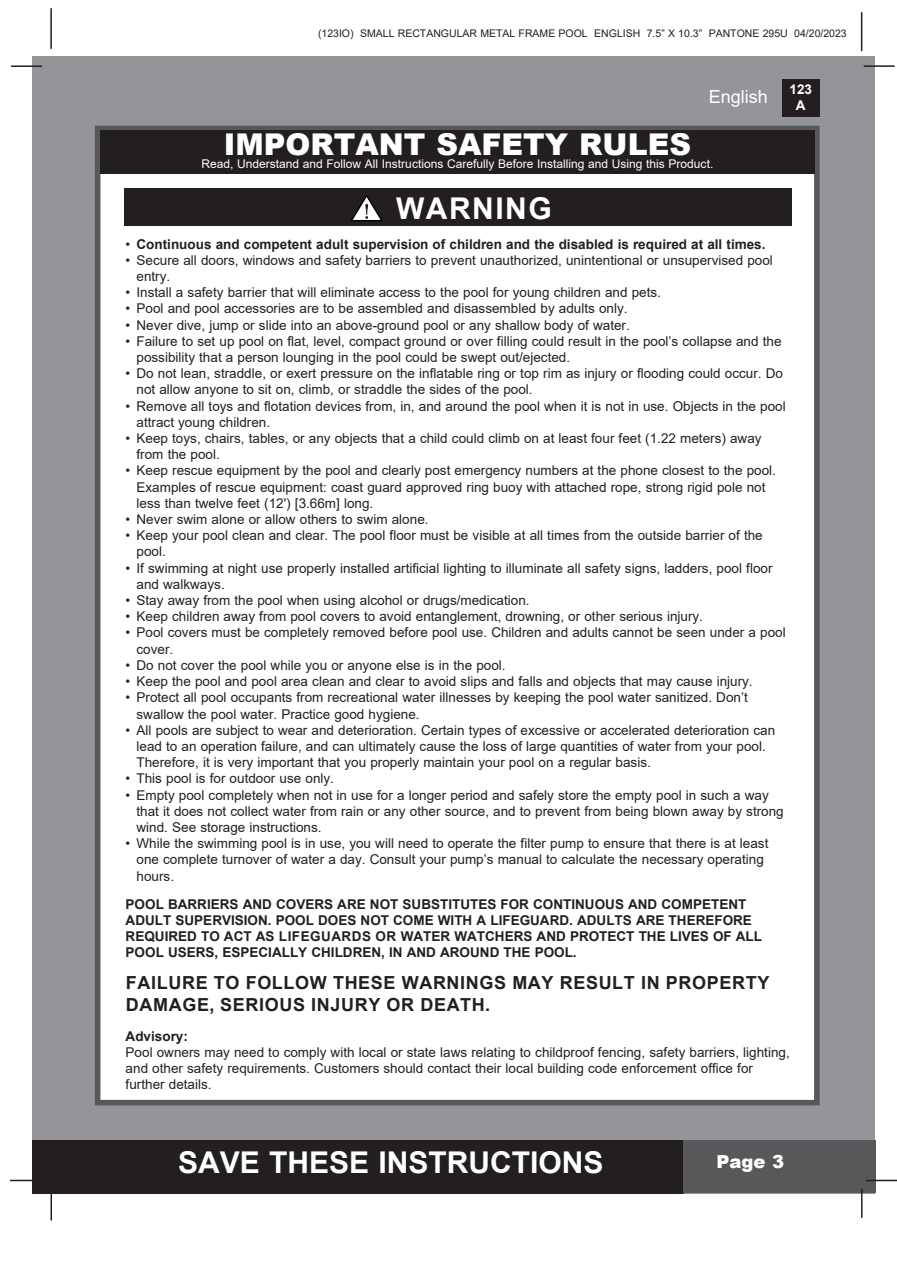
<style>
.page{position:relative;width:897px;height:1264px;background:#fff}
.page>*{position:absolute;margin:0;border:0;box-sizing:border-box;transform-origin:0 0}
.t1{font:700 30px "Arial";color:#fff}
.t2{font:900 30px "Arial";color:#fff}
.t3{font:700 30px "Arial";letter-spacing:.05em;color:#fff}
.t4{font:700 18px/21.6px "Arial";letter-spacing:.035em;color:#231f20}
.t5{font:18px "Arial";color:#fff}
.t6{font:900 18px "Arial";color:#fff}
.t7{font:13.5px/16.2px "Arial";color:#231f20}
.t8{font:700 13.5px/16.2px "Arial";color:#231f20}
.t9{font:700 13.5px/16.2px "Arial";color:#fff;text-align:center}
.t10{font:12px "Arial";color:#fff}
.t11{font:10.5px "Arial";color:#231f20}
.s1{font-weight:400}
</style>
<div class="page">
<div style="left:33px;top:56px;width:842px;height:1137px;background:#939598"></div>
<div style="left:782px;top:79px;width:37px;height:38px;background:#231f20"></div>
<hr style="left:863px;top:65px;width:31px;height:2px;background:#231f20">
<hr style="left:50px;top:8px;width:2px;height:41px;background:#231f20">
<hr style="left:860px;top:12px;width:2px;height:39px;background:#231f20">
<div style="left:33px;top:1140px;width:650px;height:53px;background:#231f20"></div>
<div style="left:683px;top:1140px;width:192px;height:53px;background:#57585a"></div>
<hr style="left:865px;top:1179px;width:31px;height:2px;background:#231f20">
<hr style="left:860px;top:1188px;width:2px;height:29px;background:#231f20">
<hr style="left:50px;top:1190px;width:2px;height:30px;background:#231f20">
<hr style="left:10px;top:1179px;width:31px;height:2px;background:#231f20">
<hr style="left:11px;top:65px;width:31px;height:2px;background:#231f20">
<div style="left:95px;top:126px;width:724px;height:979px;background:#fff;border:6px solid #57585a"></div>
<div style="left:100px;top:130px;width:714px;height:44px;background:#231f20"></div>
<div style="left:124px;top:188px;width:667px;height:38px;background:#231f20"></div>
<svg style="left:351px;top:195px;width:31px;height:26px"></svg>
<p class="t11" style="left:318px;top:26px;width:530px">(123IO) SMALL RECTANGULAR METAL FRAME POOL ENGLISH 7.5” X 10.3” PANTONE 295U 04/20/2023</p>
<h2 class="t5" style="left:708px;top:84px;width:61px">English</h2>
<p class="t2" style="left:224px;top:123px;width:468px">IMPORTANT SAFETY RULES</p>
<p class="t10" style="left:201px;top:156px;width:513px">Read, Understand and Follow All Instructions Carefully Before Installing and Using this Product.</p>
<p class="t3" style="left:396px;top:187px;width:157px">WARNING</p>
<p class="t9" style="left:789px;top:81px;width:24px">123<br>A</p>
<p class="t8" style="left:126px;top:236px;width:641px"><span class="s1">•</span> Continuous and competent adult supervision of children and the disabled is required at all times.</p>
<p class="t7" style="left:136px;top:252px;width:638px;text-indent:-11px">• Secure all doors, windows and safety barriers to prevent unauthorized, unintentional or unsupervised pool entry.</p>
<p class="t7" style="left:126px;top:284px;width:537px">• Install a safety barrier that will eliminate access to the pool for young children and pets.</p>
<p class="t7" style="left:126px;top:300px;width:503px">• Pool and pool accessories are to be assembled and disassembled by adults only.</p>
<p class="t7" style="left:126px;top:317px;width:505px">• Never dive, jump or slide into an above-ground pool or any shallow body of water.</p>
<p class="t7" style="left:136px;top:333px;width:646px;text-indent:-11px">• Failure to set up pool on flat, level, compact ground or over filling could result in the pool’s collapse and the possibility that a person lounging in the pool could be swept out/ejected.</p>
<p class="t7" style="left:136px;top:365px;width:648px;text-indent:-11px">• Do not lean, straddle, or exert pressure on the inflatable ring or top rim as injury or flooding could occur. Do not allow anyone to sit on, climb, or straddle the sides of the pool.</p>
<p class="t7" style="left:136px;top:398px;width:650px;text-indent:-11px">• Remove all toys and flotation devices from, in, and around the pool when it is not in use. Objects in the pool attract young children.</p>
<p class="t7" style="left:136px;top:430px;width:626px;text-indent:-11px">• Keep toys, chairs, tables, or any objects that a child could climb on at least four feet (1.22 meters) away from the pool.</p>
<p class="t7" style="left:136px;top:462px;width:641px;text-indent:-11px">• Keep rescue equipment by the pool and clearly post emergency numbers at the phone closest to the pool.<br>Examples of rescue equipment: coast guard approved ring buoy with attached rope, strong rigid pole not less than twelve feet (12') [3.66m] long.</p>
<p class="t7" style="left:126px;top:511px;width:304px">• Never swim alone or allow others to swim alone.</p>
<p class="t7" style="left:136px;top:527px;width:627px;text-indent:-11px">• Keep your pool clean and clear. The pool floor must be visible at all times from the outside barrier of the pool.</p>
<p class="t7" style="left:136px;top:560px;width:637px;text-indent:-11px">• If swimming at night use properly installed artificial lighting to illuminate all safety signs, ladders, pool floor and walkways.</p>
<p class="t7" style="left:126px;top:592px;width:405px">• Stay away from the pool when using alcohol or drugs/medication.</p>
<p class="t7" style="left:126px;top:608px;width:579px">• Keep children away from pool covers to avoid entanglement, drowning, or other serious injury.</p>
<p class="t7" style="left:136px;top:624px;width:650px;text-indent:-11px">• Pool covers must be completely removed before pool use. Children and adults cannot be seen under a pool cover.</p>
<p class="t7" style="left:126px;top:657px;width:381px">• Do not cover the pool while you or anyone else is in the pool.</p>
<p class="t7" style="left:126px;top:673px;width:628px">• Keep the pool and pool area clean and clear to avoid slips and falls and objects that may cause injury.</p>
<p class="t7" style="left:126px;top:689px;width:623px">• Protect all pool occupants from recreational water illnesses by keeping the pool water sanitized. Don’t</p>
<p class="t7" style="left:136px;top:705px;width:284px">swallow the pool water. Practice good hygiene.</p>
<p class="t7" style="left:136px;top:722px;width:640px;text-indent:-11px">• All pools are subject to wear and deterioration. Certain types of excessive or accelerated deterioration can lead to an operation failure, and can ultimately cause the loss of large quantities of water from your pool.<br>Therefore, it is very important that you properly maintain your pool on a regular basis.</p>
<p class="t7" style="left:126px;top:770px;width:210px">• This pool is for outdoor use only.</p>
<p class="t7" style="left:136px;top:786px;width:648px;text-indent:-11px">• Empty pool completely when not in use for a longer period and safely store the empty pool in such a way that it does not collect water from rain or any other source, and to prevent from being blown away by strong wind. See storage instructions.</p>
<p class="t7" style="left:126px;top:835px;width:644px;text-align:center">• While the swimming pool is in use, you will need to operate the filter pump to ensure that there is at least one complete turnover of water a day. Consult your pump’s manual to calculate the necessary operating</p>
<p class="t7" style="left:136px;top:867px;width:39px">hours.</p>
<p class="t8" style="left:126px;top:896px;width:638px">POOL BARRIERS AND COVERS ARE NOT SUBSTITUTES FOR CONTINUOUS AND COMPETENT ADULT SUPERVISION. POOL DOES NOT COME WITH A LIFEGUARD. ADULTS ARE THEREFORE REQUIRED TO ACT AS LIFEGUARDS OR WATER WATCHERS AND PROTECT THE LIVES OF ALL POOL USERS, ESPECIALLY CHILDREN, IN AND AROUND THE POOL.</p>
<p class="t4" style="left:126px;top:972px;width:644px">FAILURE TO FOLLOW THESE WARNINGS MAY RESULT IN PROPERTY<br>DAMAGE, SERIOUS INJURY OR DEATH.</p>
<p class="t8" style="left:126px;top:1028px;width:64px">Advisory:</p>
<p class="t7" style="left:126px;top:1044px;width:665px">Pool owners may need to comply with local or state laws relating to childproof fencing, safety barriers, lighting, and other safety requirements. Customers should contact their local building code enforcement office for</p>
<p class="t7" style="left:126px;top:1076px;width:87px">further details.</p>
<h1 class="t1" style="left:178px;top:1141px;width:427px">SAVE THESE INSTRUCTIONS</h1>
<h2 class="t6" style="left:716px;top:1149px;width:69px">Page 3</h2>
</div>
